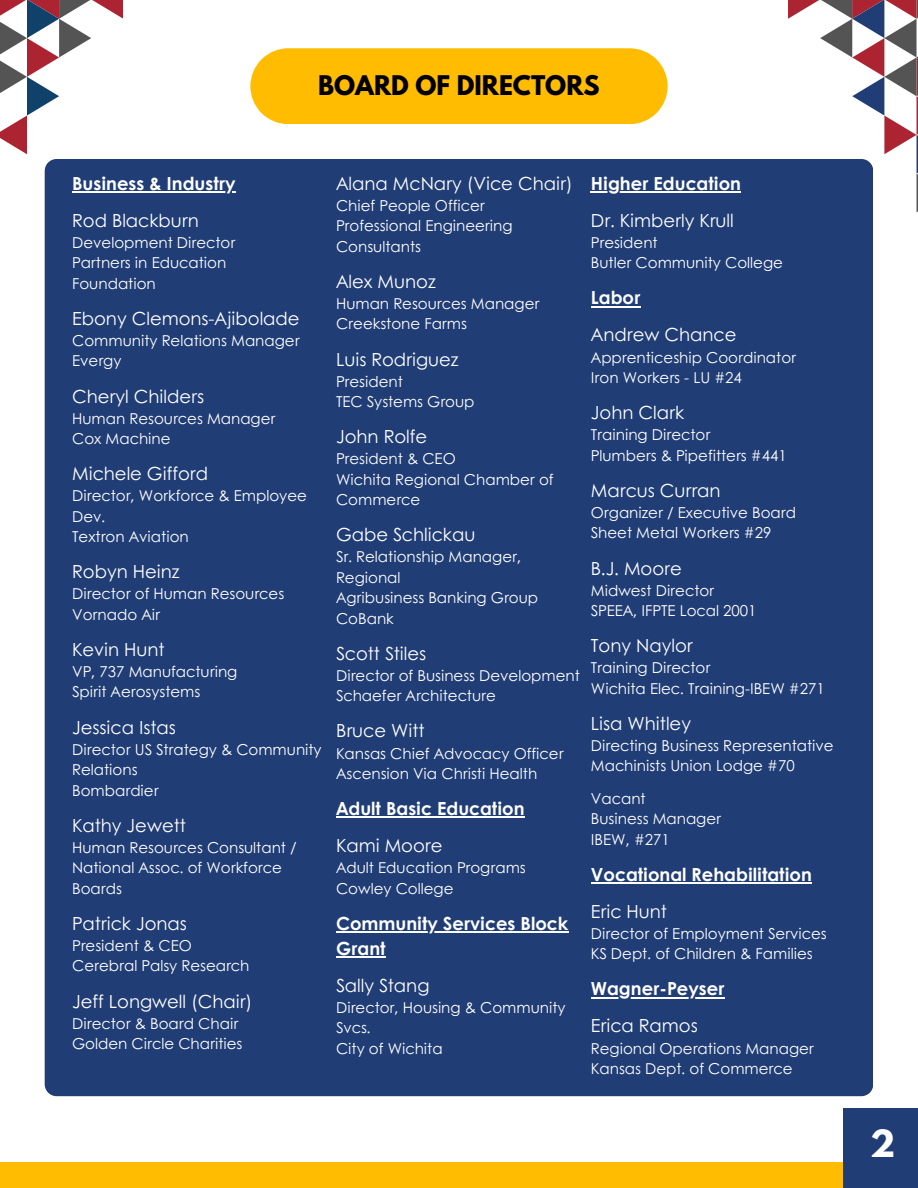
<style>
.page{position:relative;width:918px;height:1188px;background:#fff}
.page>*{position:absolute;margin:0;border:0;box-sizing:border-box;transform-origin:0 0}
.t1{font:700 33.3px "League Spartan";color:#fff}
.t2{font:700 24px "League Spartan";color:#000}
.t3{font:700 22.35px "Poppins";color:#000}
.t4{font:18px "Century Gothic";color:#fff}
.t5{font:700 18px/24.9px "Century Gothic";color:#fff}
.t6{font:15px/20.4px "Century Gothic";color:#fff}
</style>
<div class="page">
<div style="left:45px;top:159px;width:828px;height:937px;background:#203d75"></div>
<svg style="left:0;top:0;width:123px;height:154px"></svg>
<svg style="left:788px;top:0;width:130px;height:212px"></svg>
<div style="left:0;top:1162px;width:918px;height:26px;background:#ffbc00"></div>
<div style="left:843px;top:1109px;width:75px;height:79px;background:#203d75"></div>
<div style="left:250px;top:48px;width:418px;height:76px;background:#ffbc00"></div>
<hr style="left:72px;top:191px;width:164px;height:2px;background:#fff">
<hr style="left:336px;top:817px;width:189px;height:1px;background:#fff">
<hr style="left:336px;top:931px;width:232px;height:2px;background:#fff">
<hr style="left:336px;top:956px;width:50px;height:2px;background:#fff">
<hr style="left:591px;top:191px;width:150px;height:2px;background:#fff">
<hr style="left:591px;top:306px;width:49px;height:1px;background:#fff">
<hr style="left:591px;top:882px;width:221px;height:2px;background:#fff">
<hr style="left:591px;top:997px;width:134px;height:1px;background:#fff">
<p class="t2" style="left:318px;top:73px;width:283px">BOARD OF DIRECTORS</p>
<p class="t3" style="left:344px;top:68px;width:231px">BOAD OF DIRECTORS</p>
<h1 class="t5" style="left:72px;top:170px;width:165px">Business &amp; Industry</h1>
<h1 class="t4" style="left:72px;top:207px;width:128px">Rod Blackburn</h1>
<h2 class="t6" style="left:72px;top:232px;width:165px">Development Director</h2>
<p class="t6" style="left:72px;top:252px;width:156px">Partners in Education</p>
<p class="t6" style="left:72px;top:272px;width:85px">Foundation</p>
<p class="t4" style="left:72px;top:305px;width:229px">Ebony Clemons-Ajibolade</p>
<p class="t6" style="left:72px;top:330px;width:229px">Community Relations Manager<br>Evergy</p>
<p class="t4" style="left:72px;top:382px;width:133px">Cheryl Childers</p>
<p class="t6" style="left:72px;top:407px;width:205px">Human Resources Manager</p>
<p class="t6" style="left:72px;top:428px;width:100px">Cox Machine</p>
<p class="t4" style="left:72px;top:460px;width:137px">Michele Gifford</p>
<p class="t6" style="left:72px;top:485px;width:236px">Director, Workforce &amp; Employee<br>Dev.</p>
<p class="t6" style="left:72px;top:526px;width:118px">Textron Aviation</p>
<p class="t4" style="left:72px;top:558px;width:109px">Robyn Heinz</p>
<p class="t6" style="left:72px;top:583px;width:214px">Director of Human Resources</p>
<p class="t6" style="left:72px;top:603px;width:89px">Vornado Air</p>
<p class="t4" style="left:72px;top:636px;width:94px">Kevin Hunt</p>
<p class="t6" style="left:72px;top:661px;width:167px">VP, 737 Manufacturing</p>
<p class="t6" style="left:72px;top:681px;width:130px">Spirit Aerosystems</p>
<p class="t4" style="left:72px;top:713px;width:105px">Jessica Istas</p>
<p class="t6" style="left:72px;top:738px;width:251px">Director US Strategy &amp; Community<br>Relations</p>
<p class="t6" style="left:72px;top:779px;width:88px">Bombardier</p>
<p class="t4" style="left:72px;top:812px;width:115px">Kathy Jewett</p>
<p class="t6" style="left:72px;top:837px;width:226px">Human Resources Consultant /</p>
<p class="t6" style="left:72px;top:857px;width:211px">National Assoc. of Workforce<br>Boards</p>
<p class="t4" style="left:72px;top:910px;width:116px">Patrick Jonas</p>
<p class="t6" style="left:72px;top:935px;width:121px">President &amp; CEO</p>
<p class="t6" style="left:72px;top:955px;width:179px">Cerebral Palsy Research</p>
<p class="t4" style="left:72px;top:987px;width:182px">Jeff Longwell (Chair)</p>
<p class="t6" style="left:72px;top:1012px;width:168px">Director &amp; Board Chair</p>
<p class="t6" style="left:72px;top:1033px;width:172px">Golden Circle Charities</p>
<p class="t4" style="left:336px;top:170px;width:238px">Alana McNary (Vice Chair)</p>
<p class="t6" style="left:336px;top:195px;width:150px">Chief People Officer</p>
<p class="t6" style="left:336px;top:215px;width:178px">Professional Engineering</p>
<p class="t6" style="left:336px;top:235px;width:86px">Consultants</p>
<p class="t4" style="left:336px;top:268px;width:101px">Alex Munoz</p>
<p class="t6" style="left:336px;top:293px;width:205px">Human Resources Manager</p>
<p class="t6" style="left:336px;top:313px;width:132px">Creekstone Farms</p>
<p class="t4" style="left:336px;top:345px;width:124px">Luis Rodriguez</p>
<p class="t6" style="left:336px;top:370px;width:68px">President</p>
<p class="t6" style="left:336px;top:391px;width:140px">TEC Systems Group</p>
<p class="t4" style="left:336px;top:423px;width:93px">John Rolfe</p>
<p class="t6" style="left:336px;top:448px;width:121px">President &amp; CEO</p>
<p class="t6" style="left:336px;top:468px;width:219px">Wichita Regional Chamber of<br>Commerce</p>
<p class="t4" style="left:336px;top:521px;width:141px">Gabe Schlickau</p>
<p class="t6" style="left:336px;top:546px;width:187px">Sr. Relationship Manager,<br>Regional</p>
<p class="t6" style="left:336px;top:587px;width:204px">Agribusiness Banking Group</p>
<p class="t6" style="left:336px;top:607px;width:59px">CoBank</p>
<p class="t4" style="left:336px;top:640px;width:92px">Scott Stiles</p>
<p class="t6" style="left:336px;top:665px;width:245px">Director of Business Development</p>
<p class="t6" style="left:336px;top:685px;width:161px">Schaefer Architecture</p>
<p class="t4" style="left:336px;top:717px;width:90px">Bruce Witt</p>
<p class="t6" style="left:336px;top:742px;width:229px">Kansas Chief Advocacy Officer</p>
<p class="t6" style="left:336px;top:763px;width:203px">Ascension Via Christi Health</p>
<p class="t5" style="left:336px;top:795px;width:190px">Adult Basic Education</p>
<p class="t4" style="left:336px;top:832px;width:108px">Kami Moore</p>
<h2 class="t6" style="left:336px;top:857px;width:191px">Adult Education Programs</h2>
<p class="t6" style="left:336px;top:877px;width:119px">Cowley College</p>
<p class="t5" style="left:336px;top:910px;width:234px">Community Services Block<br>Grant</p>
<p class="t4" style="left:336px;top:971px;width:95px">Sally Stang</p>
<h2 class="t6" style="left:336px;top:996px;width:231px">Director, Housing &amp; Community<br>Svcs.</h2>
<p class="t6" style="left:336px;top:1037px;width:108px">City of Wichita</p>
<p class="t5" style="left:591px;top:170px;width:152px">Higher Education</p>
<p class="t4" style="left:591px;top:207px;width:144px">Dr. Kimberly Krull</p>
<h2 class="t6" style="left:591px;top:232px;width:68px">President</h2>
<p class="t6" style="left:591px;top:252px;width:194px">Butler Community College</p>
<p class="t5" style="left:591px;top:285px;width:51px">Labor</p>
<p class="t4" style="left:591px;top:321px;width:147px">Andrew Chance</p>
<h2 class="t6" style="left:591px;top:346px;width:207px">Apprenticeship Coordinator</h2>
<p class="t6" style="left:591px;top:367px;width:153px">Iron Workers - LU #24</p>
<p class="t4" style="left:591px;top:399px;width:95px">John Clark</p>
<p class="t6" style="left:591px;top:424px;width:121px">Training Director</p>
<p class="t6" style="left:591px;top:444px;width:197px">Plumbers &amp; Pipefitters #441</p>
<p class="t4" style="left:591px;top:477px;width:131px">Marcus Curran</p>
<p class="t6" style="left:591px;top:502px;width:207px">Organizer / Executive Board</p>
<p class="t6" style="left:591px;top:522px;width:182px">Sheet Metal Workers #29</p>
<p class="t4" style="left:591px;top:554px;width:92px">B.J. Moore</p>
<p class="t6" style="left:591px;top:579px;width:125px">Midwest Director</p>
<p class="t6" style="left:591px;top:600px;width:167px">SPEEA, IFPTE Local 2001</p>
<p class="t4" style="left:591px;top:632px;width:103px">Tony Naylor</p>
<p class="t6" style="left:591px;top:657px;width:121px">Training Director</p>
<p class="t6" style="left:591px;top:677px;width:235px">Wichita Elec. Training-IBEW #271</p>
<p class="t4" style="left:591px;top:710px;width:102px">Lisa Whitley</p>
<p class="t6" style="left:591px;top:735px;width:244px">Directing Business Representative</p>
<p class="t6" style="left:591px;top:755px;width:205px">Machinists Union Lodge #70</p>
<p class="t6" style="left:591px;top:788px;width:56px">Vacant</p>
<p class="t6" style="left:591px;top:808px;width:132px">Business Manager</p>
<p class="t6" style="left:591px;top:828px;width:80px">IBEW, #271</p>
<p class="t5" style="left:591px;top:861px;width:222px">Vocational Rehabilitation</p>
<p class="t4" style="left:591px;top:898px;width:78px">Eric Hunt</p>
<h2 class="t6" style="left:591px;top:923px;width:237px">Director of Employment Services</h2>
<p class="t6" style="left:591px;top:943px;width:223px">KS Dept. of Children &amp; Families</p>
<p class="t5" style="left:591px;top:976px;width:135px">Wagner-Peyser</p>
<p class="t4" style="left:591px;top:1012px;width:108px">Erica Ramos</p>
<h2 class="t6" style="left:591px;top:1037px;width:225px">Regional Operations Manager</h2>
<p class="t6" style="left:591px;top:1058px;width:203px">Kansas Dept. of Commerce</p>
<p class="t1" style="left:870px;top:1127px;width:27px">2</p>
</div>
